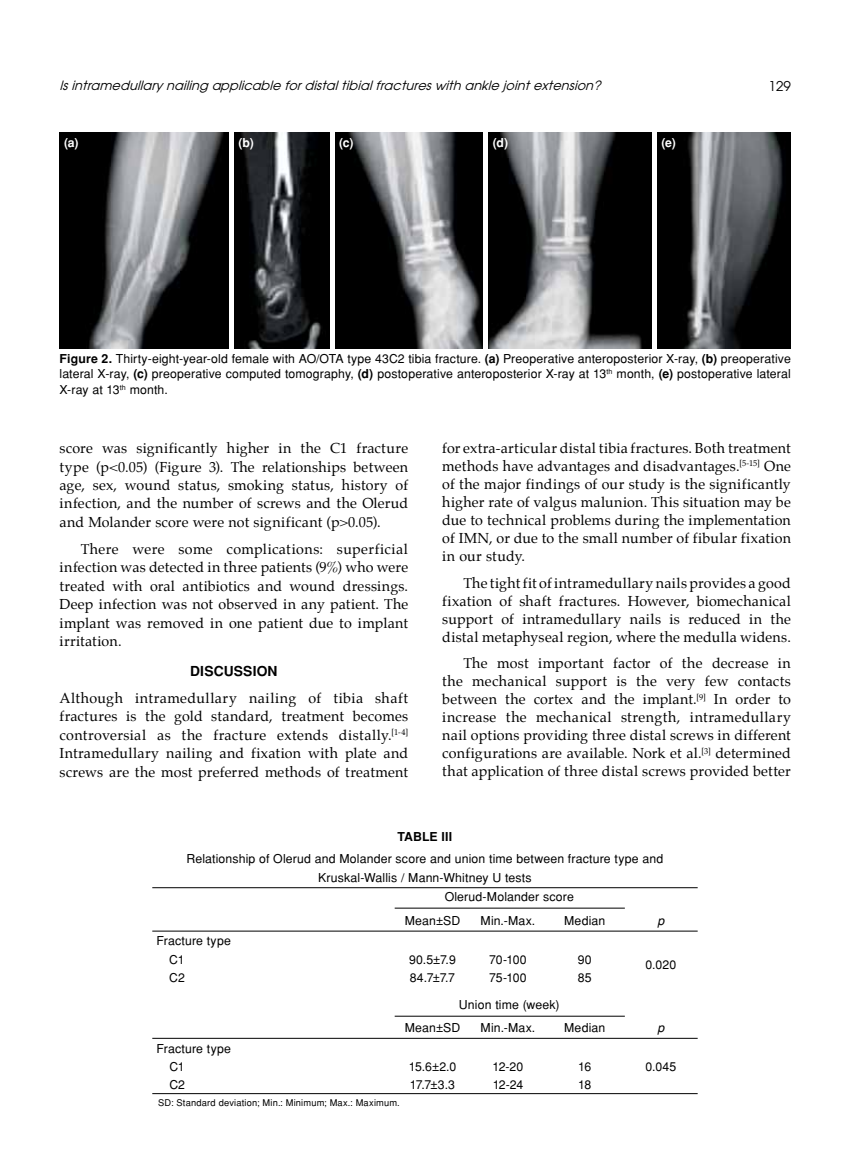
<style>
.page{position:relative;width:859px;height:1170px;background:#fff}
.page>*{position:absolute;margin:0;border:0;box-sizing:border-box;transform-origin:0 0}
.t1{font:14.25px/18px "Palatino";letter-spacing:.01em;color:#000;text-align:justify}
.t2{font:700 13.8px "Helvetica Tr";letter-spacing:.015em;color:#000}
.t3{font:13.5px "Avant Garde Tr";color:#000}
.t4{font:italic 12.75px "Avant Garde Tr";color:#000}
.t5{font:12.3px/18.3px "Helvetica Normal Tr";letter-spacing:.01em;color:#000}
.t6{font:700 12.3px "Helvetica Tr";color:#fff}
.t7{font:12.3px/18.3px "Helvetica Normal Tr";letter-spacing:-.015em;color:#000}
.t8{font:700 12.3px "Helvetica Tr";color:#000}
.t9{font:italic 12.3px "Helvetica Tr";color:#000}
.t10{font:9.3px "Helvetica Normal Tr";letter-spacing:.02em;color:#000}
.s1{font-family:"Helvetica Tr";font-weight:700}
</style>
<div class="page">
<hr style="left:152px;top:887px;width:546px;height:1px;background:#000">
<hr style="left:152px;top:930px;width:546px;height:1px;background:#000">
<hr style="left:152px;top:1037px;width:546px;height:1px;background:#000">
<hr style="left:152px;top:1093px;width:546px;height:1px;background:#000">
<hr style="left:395px;top:907px;width:230px;height:1px;background:#000">
<hr style="left:395px;top:1015px;width:230px;height:1px;background:#000">
<img style="left:60px;top:133px;width:731px;height:216px">
<div style="left:229px;top:132px;width:5px;height:219px;background:#fff"></div>
<div style="left:330px;top:132px;width:5px;height:219px;background:#fff"></div>
<div style="left:483px;top:132px;width:5px;height:219px;background:#fff"></div>
<div style="left:652px;top:132px;width:5px;height:219px;background:#fff"></div>
<p class="t4" style="left:60px;top:78px;width:547px">Is intramedullary nailing applicable for distal tibial fractures with ankle joint extension?</p>
<p class="t3" style="left:768px;top:77px;width:24px">129</p>
<p class="t6" style="left:64px;top:135px;width:16px">(a)</p>
<p class="t6" style="left:238px;top:135px;width:17px">(b)</p>
<p class="t6" style="left:339px;top:135px;width:16px">(c)</p>
<p class="t6" style="left:493px;top:135px;width:17px">(d)</p>
<p class="t6" style="left:661px;top:135px;width:16px">(e)</p>
<p class="t5" style="left:60px;top:351px;width:733px;line-height:15.3px;text-align:justify"><span class="s1">Figure 2.</span> Thirty-eight-year-old female with AO/OTA type 43C2 tibia fracture. <span class="s1">(a)</span> Preoperative anteroposterior X-ray, <span class="s1">(b)</span> preoperative lateral X-ray, <span class="s1">(c)</span> preoperative computed tomography, <span class="s1">(d)</span> postoperative anteroposterior X-ray at 13<sup>th</sup> month, <span class="s1">(e)</span> postoperative lateral X-ray at 13<sup>th</sup> month.</p>
<p class="t1" style="left:60px;top:440px;width:350px;line-height:18.5px">score was significantly higher in the C1 fracture type (p&lt;0.05) (Figure 3). The relationships between age, sex, wound status, smoking status, history of infection, and the number of screws and the Olerud and Molander score were not significant (p&gt;0.05).</p>
<p class="t1" style="left:60px;top:541px;width:350px;line-height:18.5px;text-indent:21px">There were some complications: superficial infection was detected in three patients (9%) who were treated with oral antibiotics and wound dressings.<br>Deep infection was not observed in any patient. The implant was removed in one patient due to implant irritation.</p>
<p class="t2" style="left:190px;top:662px;width:89px">DISCUSSION</p>
<p class="t1" style="left:60px;top:690px;width:350px;line-height:18.5px">Although intramedullary nailing of tibia shaft fractures is the gold standard, treatment becomes controversial as the fracture extends distally.<sup>[1-4] </sup>Intramedullary nailing and fixation with plate and screws are the most preferred methods of treatment</p>
<p class="t1" style="left:442px;top:440px;width:350px">for extra-articular distal tibia fractures. Both treatment methods have advantages and disadvantages.<sup>[5-15]</sup> One of the major findings of our study is the significantly higher rate of valgus malunion. This situation may be due to technical problems during the implementation of IMN, or due to the small number of fibular fixation in our study.</p>
<p class="t1" style="left:442px;top:575px;width:350px;text-indent:21px">The tight fit of intramedullary nails provides a good fixation of shaft fractures. However, biomechanical support of intramedullary nails is reduced in the distal metaphyseal region, where the medulla widens.</p>
<p class="t1" style="left:442px;top:655px;width:350px;text-indent:21px">The most important factor of the decrease in the mechanical support is the very few contacts between the cortex and the implant.<sup>[9]</sup> In order to increase the mechanical strength, intramedullary nail options providing three distal screws in different configurations are available. Nork et al.<sup>[3]</sup> determined that application of three distal screws provided better</p>
<p class="t8" style="left:397px;top:828px;width:16px">Table</p>
<p class="t8" style="left:441px;top:828px;width:12px">III</p>
<p class="t5" style="left:186px;top:849px;width:478px">Relationship of Olerud and Molander score and union time between fracture type and</p>
<p class="t5" style="left:318px;top:867px;width:215px">Kruskal-Wallis / Mann-Whitney U tests</p>
<p class="t5" style="left:445px;top:887px;width:131px">Olerud-Molander score</p>
<p class="t5" style="left:405px;top:911px;width:57px">Mean±SD</p>
<p class="t5" style="left:481px;top:911px;width:56px">Min.-Max.</p>
<p class="t5" style="left:564px;top:911px;width:43px">Median</p>
<p class="t9" style="left:657px;top:913px;width:8px">p</p>
<p class="t5" style="left:169px;top:931px;width:63px;text-indent:-13px">Fracture type<br>C1<br>C2</p>
<p class="t5" style="left:409px;top:950px;width:48px">90.5±7.9<br>84.7±7.7</p>
<p class="t7" style="left:489px;top:950px;width:39px">70-100<br>75-100</p>
<p class="t5" style="left:578px;top:950px;width:15px">90<br>85</p>
<p class="t5" style="left:645px;top:955px;width:32px">0.020</p>
<p class="t5" style="left:405px;top:993px;width:156px;line-height:23px;text-indent:54px">Union time (week)<br>Mean±SD</p>
<p class="t5" style="left:481px;top:1018px;width:56px">Min.-Max.</p>
<p class="t5" style="left:564px;top:1018px;width:43px">Median</p>
<p class="t9" style="left:657px;top:1020px;width:8px">p</p>
<p class="t5" style="left:169px;top:1039px;width:63px;text-indent:-13px">Fracture type<br>C1<br>C2</p>
<p class="t10" style="left:158px;top:1097px;width:243px">SD: Standard deviation; Min.: Minimum; Max.: Maximum.</p>
<p class="t5" style="left:409px;top:1057px;width:49px">15.6±2.0<br>17.7±3.3</p>
<p class="t5" style="left:493px;top:1057px;width:32px">12-20<br>12-24</p>
<p class="t5" style="left:578px;top:1057px;width:15px">16<br>18</p>
<p class="t5" style="left:645px;top:1057px;width:32px">0.045</p>
</div>
